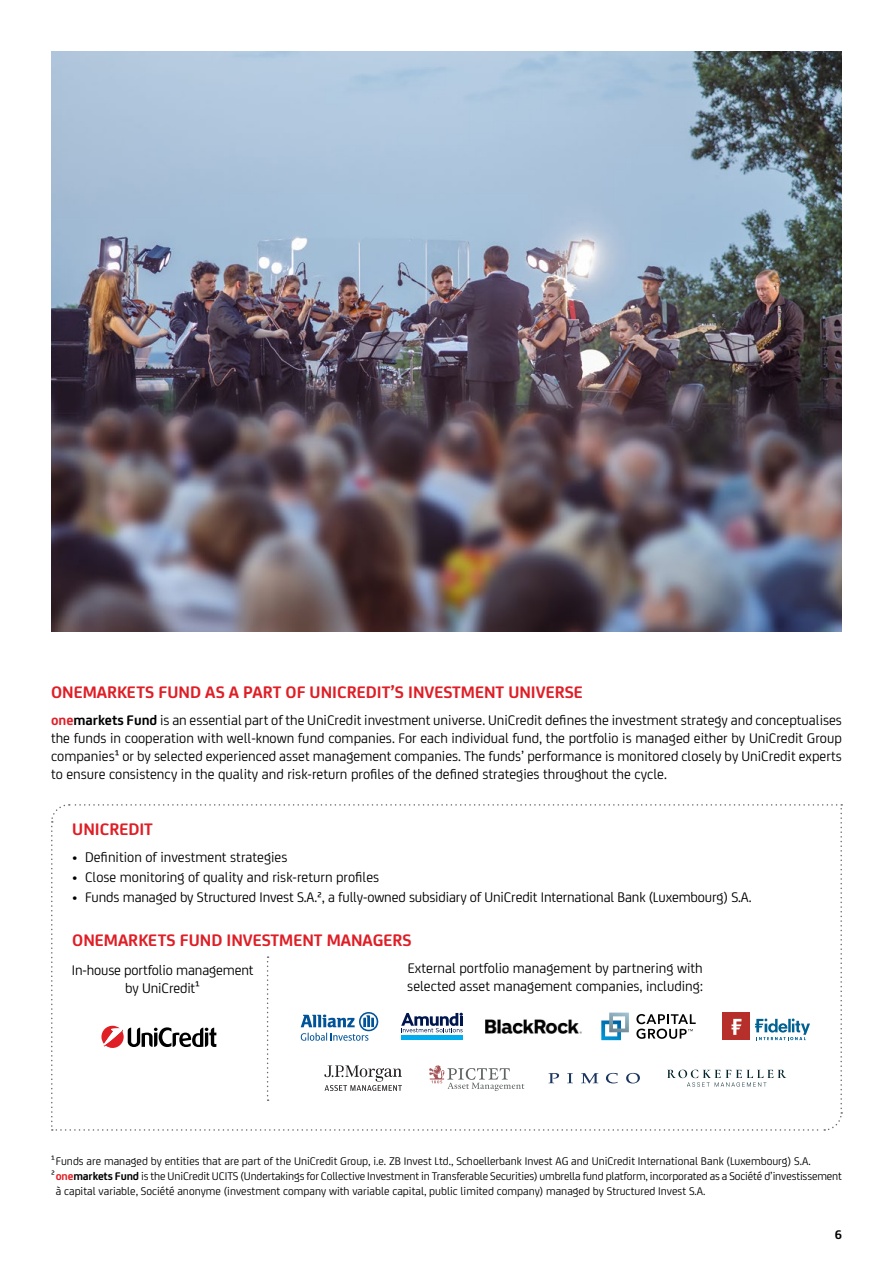
<style>
.page{position:relative;width:893px;height:1263px;background:#fff}
.page>*{position:absolute;margin:0;border:0;box-sizing:border-box;transform-origin:0 0}
.t1{font:700 18px "Uni Credit";color:#df1e26}
.t2{font:15px/18px "Uni Credit";color:#000;text-align:justify}
.t3{font:700 13.5px "Uni Credit";color:#000}
.t4{font:12px "Uni Credit";color:#000}
.s1{font-weight:700;color:#df1e26}
.s2{font-weight:700}
</style>
<div class="page">
<img style="left:51px;top:51px;width:791px;height:580px">
<svg style="left:51px;top:804px;width:792px;height:327px"></svg>
<p class="t1" style="left:51px;top:679px;width:533px">ONEMARKETS FUND AS A PART OF UNICREDIT’S INVESTMENT UNIVERSE</p>
<p class="t2" style="left:51px;top:710px;width:792px"><span class="s1">one</span><span class="s2">markets Fund</span> is an essential part of the UniCredit investment universe. UniCredit defines the investment strategy and conceptualises the funds in cooperation with well-known fund companies. For each individual fund, the portfolio is managed either by UniCredit Group companies¹ or by selected experienced asset management companies. The funds’ performance is monitored closely by UniCredit experts to ensure consistency in the quality and risk-return profiles of the defined strategies throughout the cycle.</p>
<p class="t1" style="left:72px;top:815px;width:82px">UNICREDIT</p>
<p class="t2" style="left:72px;top:847px;width:217px">• Definition of investment strategies</p>
<p class="t2" style="left:72px;top:867px;width:308px">• Close monitoring of quality and risk-return profiles</p>
<p class="t2" style="left:72px;top:887px;width:681px">• Funds managed by Structured Invest S.A.², a fully-owned subsidiary of UniCredit International Bank (Luxembourg) S.A.</p>
<p class="t1" style="left:72px;top:926px;width:341px">ONEMARKETS FUND INVESTMENT MANAGERS</p>
<p class="t2" style="left:72px;top:960px;width:183px;text-align:center">In-house portfolio management by UniCredit¹</p>
<p class="t2" style="left:407px;top:958px;width:298px">External portfolio management by partnering with selected asset management companies, including:</p>
<p class="t4" style="left:51px;top:1152px;width:761px">¹Funds are managed by entities that are part of the UniCredit Group, i.e. ZB Invest Ltd., Schoellerbank Invest AG and UniCredit International Bank (Luxembourg) S.A.</p>
<p class="t4" style="left:51px;top:1167px;width:792px">²<span class="s1">one</span><span class="s2">markets Fund</span> is the UniCredit UCITS (Undertakings for Collective Investment in Transferable Securities) umbrella fund platform, incorporated as a Société d’investissement</p>
<p class="t4" style="left:56px;top:1182px;width:651px">à capital variable, Société anonyme (investment company with variable capital, public limited company) managed by Structured Invest S.A.</p>
<p class="t3" style="left:835px;top:1224px;width:9px">6</p>
</div>
